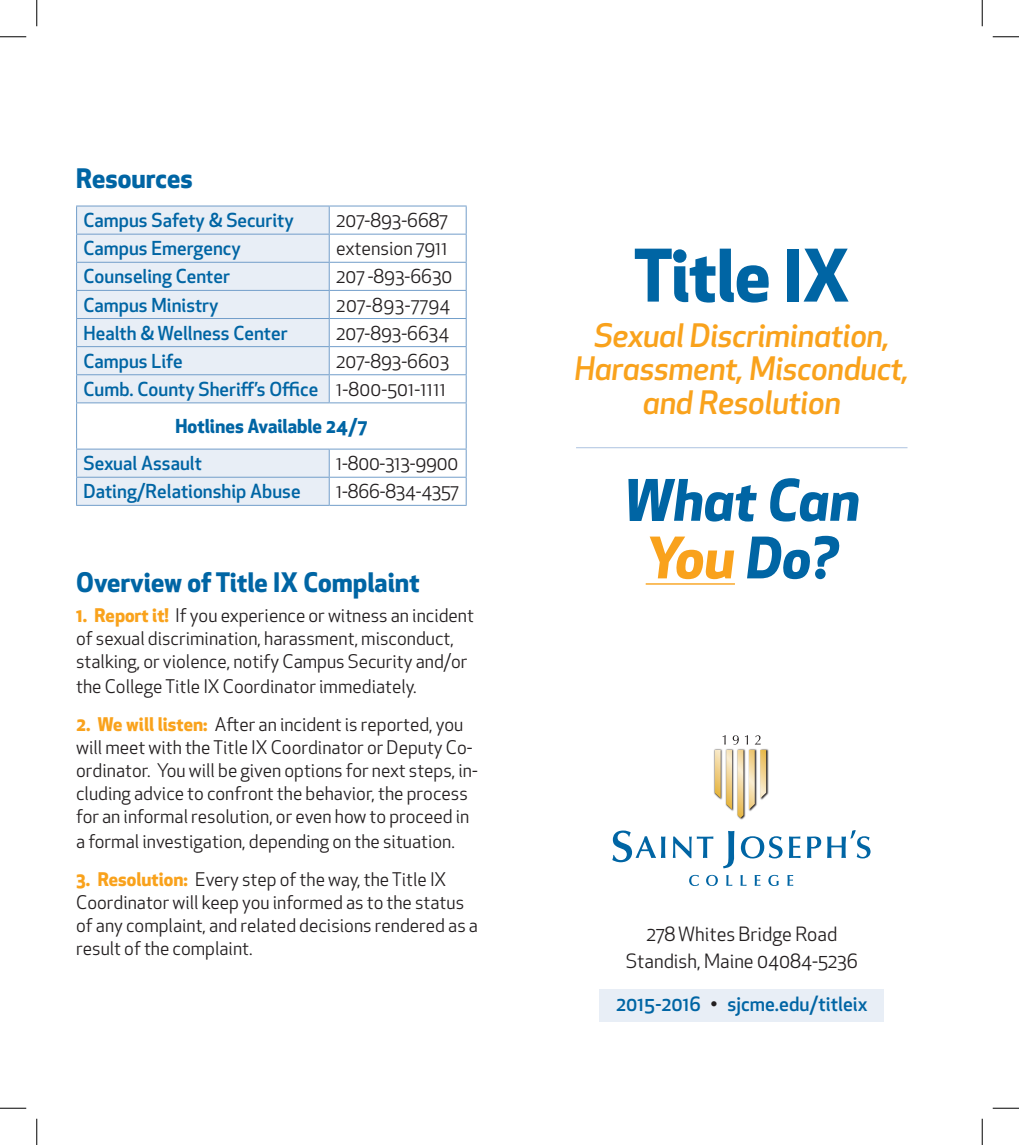
<style>
.page{position:relative;width:1019px;height:1145px;background:#fff}
.page>*{position:absolute;margin:0;border:0;box-sizing:border-box;transform-origin:0 0}
.t1{font:700 70.52px "Apex New";letter-spacing:-.01em;color:#0065a4}
.t2{font:italic 700 55.65px/57.6px "Apex New";color:#0065a4;text-align:center}
.t3{font:italic 500 31.5px/33.4px "Apex New";letter-spacing:-.01em;color:#f9a21c;text-align:center}
.t4{font:700 26.25px "Apex New";color:#0065a4}
.t5{font:19.25px/27.1px "Apex New";color:#231f20;text-align:center}
.t6{font:500 19.25px "Apex New";color:#0065a4}
.t7{font:500 18.9px "Apex New";color:#0065a4}
.t8{font:18.9px/28.2px "Apex New";color:#231f20;text-align:right}
.t9{font:700 18.9px "Apex New";color:#0065a4}
.t10{font:18.9px "Apex New";letter-spacing:.025em;color:#231f20}
.t11{font:18.38px/22.8px "Apex New";color:#231f20}
.s1{font-weight:500;color:#0065a4}
.s2{font-weight:700;color:#f9a21c}
.s3{color:#f9a21c}
.s4{font-weight:400;color:#231f20}
</style>
<div class="page">
<div style="left:599px;top:989px;width:285px;height:32px;background:#e8eef6"></div>
<svg style="left:689px;top:875px;width:104px;height:11px"></svg>
<svg style="left:612px;top:830px;width:258px;height:38px"></svg>
<img style="left:714px;top:749px;width:55px;height:71px">
<svg style="left:714px;top:750px;width:52px;height:68px"></svg>
<svg style="left:732px;top:735px;width:6px;height:9px"></svg>
<svg style="left:744px;top:735px;width:4px;height:9px"></svg>
<svg style="left:755px;top:735px;width:5px;height:9px"></svg>
<svg style="left:77px;top:207px;width:252px;height:298px;fill:#e8eef6"></svg>
<hr style="left:76px;top:206px;width:253px;height:1px;background:#729eca">
<hr style="left:329px;top:206px;width:137px;height:1px;background:#729eca">
<hr style="left:76px;top:234px;width:253px;height:1px;background:#729eca">
<hr style="left:329px;top:234px;width:137px;height:1px;background:#729eca">
<hr style="left:76px;top:262px;width:253px;height:1px;background:#729eca">
<hr style="left:329px;top:262px;width:137px;height:1px;background:#729eca">
<hr style="left:76px;top:290px;width:253px;height:1px;background:#729eca">
<hr style="left:329px;top:290px;width:137px;height:1px;background:#729eca">
<hr style="left:76px;top:318px;width:253px;height:1px;background:#729eca">
<hr style="left:329px;top:318px;width:137px;height:1px;background:#729eca">
<hr style="left:76px;top:346px;width:253px;height:1px;background:#729eca">
<hr style="left:329px;top:346px;width:137px;height:1px;background:#729eca">
<hr style="left:76px;top:374px;width:253px;height:1px;background:#729eca">
<svg style="left:76px;top:206px;width:1px;height:196px"></svg>
<hr style="left:329px;top:374px;width:137px;height:1px;background:#729eca">
<svg style="left:329px;top:206px;width:1px;height:196px"></svg>
<svg style="left:466px;top:206px;width:1px;height:196px"></svg>
<hr style="left:76px;top:402px;width:253px;height:1px;background:#729eca">
<hr style="left:76px;top:403px;width:1px;height:45px;background:#729eca">
<hr style="left:329px;top:402px;width:137px;height:1px;background:#729eca">
<hr style="left:466px;top:403px;width:1px;height:45px;background:#729eca">
<hr style="left:76px;top:448px;width:253px;height:1px;background:#729eca">
<hr style="left:329px;top:448px;width:137px;height:1px;background:#729eca">
<hr style="left:76px;top:477px;width:253px;height:1px;background:#729eca">
<svg style="left:76px;top:449px;width:1px;height:56px"></svg>
<hr style="left:329px;top:477px;width:137px;height:1px;background:#729eca">
<svg style="left:329px;top:449px;width:1px;height:56px"></svg>
<svg style="left:466px;top:449px;width:1px;height:56px"></svg>
<hr style="left:76px;top:505px;width:253px;height:1px;background:#729eca">
<hr style="left:329px;top:505px;width:137px;height:1px;background:#729eca">
<hr style="left:645px;top:583px;width:90px;height:1px;background:#f9a21c">
<hr style="left:576px;top:447px;width:331px;height:1px;background:#adc3e0">
<svg style="left:0;top:36px;width:26px;height:1px"></svg>
<svg style="left:992px;top:36px;width:26px;height:1px"></svg>
<svg style="left:0;top:1107px;width:26px;height:1px"></svg>
<svg style="left:992px;top:1107px;width:26px;height:1px"></svg>
<svg style="left:36px;top:0;width:1px;height:26px"></svg>
<svg style="left:36px;top:1118px;width:1px;height:26px"></svg>
<svg style="left:981px;top:0;width:1px;height:26px"></svg>
<svg style="left:981px;top:1118px;width:1px;height:26px"></svg>
<h3 class="t4" style="left:76px;top:159px;width:118px">Resources</h3>
<p class="t7" style="left:84px;top:208px;width:212px">Campus Safety &amp; Security</p>
<p class="t8" style="left:336px;top:206px;width:113px">207-893-6687</p>
<p class="t7" style="left:84px;top:236px;width:159px">Campus Emergency</p>
<p class="t8" style="left:336px;top:234px;width:113px">extension 7911</p>
<p class="t7" style="left:84px;top:264px;width:148px">Counseling Center</p>
<p class="t8" style="left:336px;top:262px;width:118px">207 -893-6630</p>
<p class="t7" style="left:84px;top:292px;width:136px">Campus Ministry</p>
<p class="t10" style="left:336px;top:293px;width:116px">207-893-7794</p>
<p class="t7" style="left:84px;top:320px;width:205px">Health &amp; Wellness Center</p>
<p class="t8" style="left:336px;top:319px;width:114px">207-893-6634</p>
<p class="t7" style="left:84px;top:348px;width:100px">Campus Life</p>
<p class="t8" style="left:84px;top:347px;width:367px">207-893-6603<br><span class="s1">Cumb. County Sheriff’s Office</span> 1-800-501-1111</p>
<p class="t9" style="left:175px;top:412px;width:193px">Hotlines Available 24/7</p>
<p class="t7" style="left:84px;top:450px;width:120px">Sexual Assault</p>
<p class="t8" style="left:336px;top:449px;width:124px">1-800-313-9900</p>
<p class="t7" style="left:84px;top:479px;width:218px">Dating/Relationship Abuse</p>
<p class="t8" style="left:336px;top:477px;width:124px">1-866-834-4357</p>
<h3 class="t4" style="left:76px;top:563px;width:345px">Overview of Title IX Complaint</h3>
<p class="t11" style="left:76px;top:604px;width:399px"><span class="s2">1. Report it!</span> If you experience or witness an incident of sexual discrimination, harassment, misconduct, stalking, or violence, notify Campus Security and/or</p>
<p class="t11" style="left:76px;top:675px;width:342px">the College Title IX Coordinator immediately.</p>
<p class="t11" style="left:76px;top:713px;width:403px"><span class="s2">2. We will listen:</span> After an incident is reported, you will meet with the Title IX Coordinator or Deputy Co&shy;ordinator. You will be given options for next steps, in&shy;cluding advice to confront the behavior, the process for an informal resolution, or even how to proceed in</p>
<p class="t11" style="left:76px;top:829px;width:380px">a formal investigation, depending on the situation.</p>
<p class="t11" style="left:76px;top:868px;width:403px"><span class="s2">3. Resolution:</span> Every step of the way, the Title IX Coordinator will keep you informed as to the status of any complaint, and related decisions rendered as a result of the complaint.</p>
<h1 class="t1" style="left:633px;top:225px;width:218px">Title IX</h1>
<h3 class="t3" style="left:574px;top:320px;width:336px">Sexual Discrimination,<br>Harassment, Misconduct, and Resolution</h3>
<h2 class="t2" style="left:623px;top:473px;width:238px">What Can<br><span class="s3">You</span> Do?</h2>
<p class="t5" style="left:626px;top:920px;width:234px">278 Whites Bridge Road<br>Standish, Maine 04084-5236</p>
<p class="t6" style="left:616px;top:991px;width:253px">2015-2016 <span class="s4">•</span> sjcme.edu/titleix</p>
</div>
